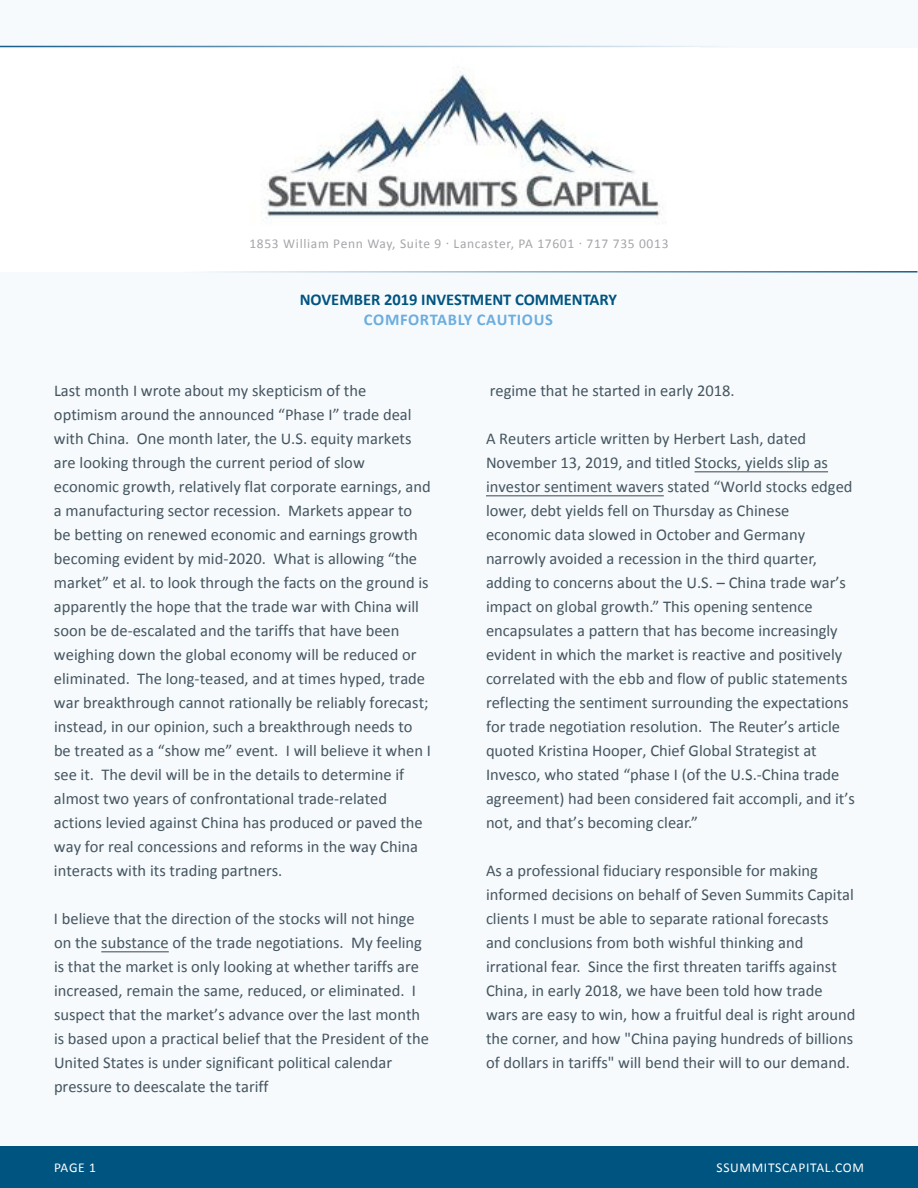
<style>
.page{position:relative;width:918px;height:1188px;background:#f6fafd}
.page>*{position:absolute;margin:0;border:0;box-sizing:border-box;transform-origin:0 0}
.t1{font:16.5px/24px "Calibri";color:#45555f}
.t2{font:700 16.5px "Calibri";color:#005480}
.t3{font:700 16.5px "Calibri";letter-spacing:.04em;color:#6caddf}
.t4{font:13.5px "Calibri";letter-spacing:.05em;color:#a6a6aa}
.t5{font:13.5px "Calibri";letter-spacing:.05em;color:#fff}
</style>
<div class="page">
<div style="left:0;top:48px;width:918px;height:223px;background:#fff"></div>
<div style="left:0;top:1146px;width:918px;height:42px;background:#005480"></div>
<img style="left:267px;top:68px;width:393px;height:155px">
<hr style="left:0;top:46px;width:918px;height:1px;background:#135b87">
<hr style="left:0;top:271px;width:917px;height:2px;background:#135b87">
<hr style="left:101px;top:951px;width:68px;height:1px;background:#45555f">
<hr style="left:695px;top:471px;width:133px;height:1px;background:#45555f">
<hr style="left:486px;top:495px;width:178px;height:1px;background:#45555f">
<p class="t4" style="left:249px;top:235px;width:421px">1853 William Penn Way, Suite 9 · Lancaster, PA 17601 · 717 735 0013</p>
<p class="t2" style="left:300px;top:288px;width:319px">NOVEMBER 2019 INVESTMENT COMMENTARY</p>
<p class="t3" style="left:364px;top:308px;width:191px">COMFORTABLY CAUTIOUS</p>
<p class="t1" style="left:54px;top:378px;width:378px">Last month I wrote about my skepticism of the optimism around the announced “Phase I” trade deal with China. One month later, the U.S. equity markets are looking through the current period of slow economic growth, relatively flat corporate earnings, and a manufacturing sector recession. Markets appear to be betting on renewed economic and earnings growth becoming evident by mid-2020. What is allowing “the market” et al. to look through the facts on the ground is apparently the hope that the trade war with China will soon be de-escalated and the tariffs that have been weighing down the global economy will be reduced or eliminated. The long-teased, and at times hyped, trade war breakthrough cannot rationally be reliably forecast; instead, in our opinion, such a breakthrough needs to be treated as a “show me” event. I will believe it when I see it. The devil will be in the details to determine if almost two years of confrontational trade-related actions levied against China has produced or paved the way for real concessions and reforms in the way China interacts with its trading partners.</p>
<p class="t1" style="left:54px;top:906px;width:376px">I believe that the direction of the stocks will not hinge on the substance of the trade negotiations. My feeling is that the market is only looking at whether tariffs are increased, remain the same, reduced, or eliminated. I suspect that the market’s advance over the last month is based upon a practical belief that the President of the United States is under significant political calendar pressure to deescalate the tariff</p>
<p class="t5" style="left:54px;top:1159px;width:44px">PAGE 1</p>
<p class="t1" style="left:490px;top:378px;width:247px">regime that he started in early 2018.</p>
<p class="t1" style="left:486px;top:426px;width:371px">A Reuters article written by Herbert Lash, dated November 13, 2019, and titled Stocks, yields slip as investor sentiment wavers stated “World stocks edged lower, debt yields fell on Thursday as Chinese economic data slowed in October and Germany narrowly avoided a recession in the third quarter, adding to concerns about the U.S. – China trade war’s impact on global growth.” This opening sentence encapsulates a pattern that has become increasingly evident in which the market is reactive and positively correlated with the ebb and flow of public statements reflecting the sentiment surrounding the expectations for trade negotiation resolution. The Reuter’s article quoted Kristina Hooper, Chief Global Strategist at Invesco, who stated “phase I (of the U.S.-China trade agreement) had been considered fait accompli, and it’s not, and that’s becoming clear.”</p>
<p class="t1" style="left:486px;top:858px;width:371px">As a professional fiduciary responsible for making informed decisions on behalf of Seven Summits Capital clients I must be able to separate rational forecasts and conclusions from both wishful thinking and irrational fear. Since the first threaten tariffs against China, in early 2018, we have been told how trade wars are easy to win, how a fruitful deal is right around the corner, and how "China paying hundreds of billions of dollars in tariffs" will bend their will to our demand.</p>
<p class="t5" style="left:716px;top:1159px;width:149px">SSUMMITSCAPITAL.COM</p>
</div>
